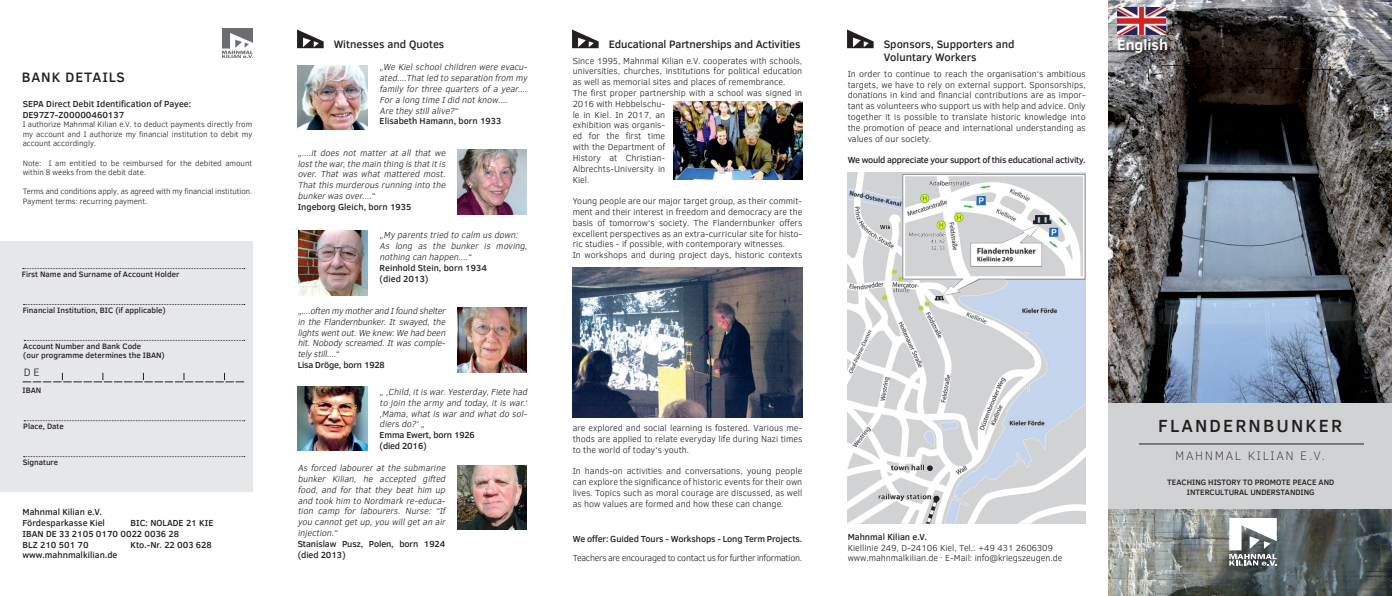
<style>
.page{position:relative;width:1392px;height:596px;background:#fff}
.page>*{position:absolute;margin:0;border:0;box-sizing:border-box;transform-origin:0 0}
.t1{font:500 18px "Clear Sans";letter-spacing:.12em;color:#231f20}
.t2{font:700 15px "Clear Sans";color:#fff}
.t3{font:500 14px "Clear Sans";letter-spacing:.06em;color:#231f20}
.t4{font:100 12.5px "Clear Sans";letter-spacing:.13em;color:#231f20}
.t5{font:500 11px/13.2px "Clear Sans";letter-spacing:-.005em;color:#231f20}
.t6{font:300 11px "Clear Sans";color:#231f20}
.t7{font:300 9px/10.8px "Clear Sans";color:#231f20;text-align:justify}
.t8{font:italic 300 9px/10.8px "Clear Sans";color:#231f20}
.t9{font:500 9px/10.8px "Clear Sans";color:#231f20}
.t10{font:500 9px "Clear Sans";letter-spacing:-.025em;color:#231f20}
.t11{font:300 9px "Clear Sans";letter-spacing:-.03em;color:#231f20}
.t12{font:500 9px/10.8px "Clear Sans";letter-spacing:-.02em;color:#231f20}
.t13{font:300 8px/9.6px "Clear Sans";color:#231f20}
.t14{font:500 8px/9.6px "Clear Sans";color:#231f20;text-align:center}
</style>
<div class="page">
<img style="left:1108px;top:0;width:284px;height:403px">
<img style="left:1108px;top:507px;width:284px;height:88px">
<div style="left:1108px;top:403px;width:284px;height:104px;background:#d1d2d4"></div>
<hr style="left:1139px;top:443px;width:225px;height:1px;background:#231f20">
<img style="left:848px;top:172px;width:238px;height:351px">
<img style="left:848px;top:30px;width:25px;height:18px">
<img style="left:298px;top:30px;width:25px;height:18px">
<img style="left:298px;top:65px;width:69px;height:65px">
<img style="left:457px;top:150px;width:70px;height:64px">
<img style="left:298px;top:230px;width:70px;height:65px">
<img style="left:457px;top:307px;width:70px;height:65px">
<img style="left:298px;top:386px;width:69px;height:64px">
<img style="left:457px;top:465px;width:70px;height:64px">
<img style="left:573px;top:30px;width:25px;height:18px">
<img style="left:573px;top:267px;width:229px;height:150px">
<img style="left:674px;top:101px;width:128px;height:79px">
<svg style="left:1229px;top:517px;width:48px;height:48px"></svg>
<div style="left:0;top:241px;width:252px;height:251px;background:#e6e7e9"></div>
<svg style="left:23px;top:268px;width:222px;height:1px"></svg>
<svg style="left:24px;top:304px;width:221px;height:1px"></svg>
<svg style="left:24px;top:340px;width:221px;height:1px"></svg>
<svg style="left:24px;top:420px;width:221px;height:1px"></svg>
<svg style="left:24px;top:456px;width:221px;height:1px"></svg>
<svg style="left:23px;top:372px;width:221px;height:10px"></svg>
<img style="left:222px;top:28px;width:30px;height:30px">
<img style="left:1118px;top:7px;width:48px;height:28px">
<div style="left:1118px;top:38px;width:53px;height:19px;background:#231f20;opacity:.78"></div>
<h3 class="t3" style="left:22px;top:67px;width:105px">BANK DETAILS</h3>
<p class="t9" style="left:23px;top:98px;width:170px">SEPA Direct Debit Identification of Payee:<br>DE97Z7-Z00000460137</p>
<p class="t13" style="left:23px;top:119px;width:231px;text-align:justify">I authorize Mahnmal Kilian e.V. to deduct payments directly from my account and I authorize my financial institution to debit my account accordingly.</p>
<p class="t13" style="left:23px;top:158px;width:231px">Note: I am entitled to be reimbursed for the debited amount within 8 weeks from the debit date.</p>
<p class="t13" style="left:23px;top:187px;width:231px">Terms and conditions apply, as agreed with my financial institution.<br>Payment terms: recurring payment.</p>
<p class="t14" style="left:22px;top:269px;width:159px">First Name and Surname of Account Holder</p>
<p class="t14" style="left:23px;top:305px;width:145px">Financial Institution, BIC (if applicable)</p>
<p class="t14" style="left:23px;top:341px;width:143px;text-align:left">Account Number and Bank Code<br>(our programme determines the IBAN)</p>
<p class="t14" style="left:23px;top:385px;width:20px">IBAN</p>
<p class="t14" style="left:23px;top:421px;width:42px">Place, Date</p>
<p class="t14" style="left:23px;top:457px;width:37px">Signature</p>
<p class="t6" style="left:24px;top:365px;width:17px">D E</p>
<p class="t9" style="left:23px;top:506px;width:84px">Mahnmal Kilian e.V.<br>Fördesparkasse Kiel</p>
<p class="t9" style="left:23px;top:517px;width:192px;text-indent:108px">BIC: NOLADE 21 KIE<br>IBAN DE 33 2105 0170 0022 0036 28<br>BLZ 210 501 70</p>
<p class="t9" style="left:131px;top:538px;width:83px">Kto.-Nr. 22 003 628</p>
<p class="t9" style="left:23px;top:549px;width:96px">www.mahnmalkilian.de</p>
<p class="t5" style="left:334px;top:37px;width:112px">Witnesses and Quotes</p>
<p class="t8" style="left:380px;top:62px;width:151px">„We Kiel school children were evacu&shy;ated....Thatled to separation from my family for three quarters of a year....<br>Fora long time Idid notknow....<br>Are they stillalive?“</p>
<p class="t9" style="left:380px;top:116px;width:123px">Elisabeth Hamann, born 1933</p>
<p class="t8" style="left:298px;top:147px;width:151px;text-align:justify">„....it does not matter at all that we lostthe war,the main thing is thatitis over. That was what mattered most.<br>That this murderous running into the bunkerwas over....“</p>
<p class="t9" style="left:298px;top:201px;width:115px">Ingeborg Gleich, born 1935</p>
<p class="t8" style="left:380px;top:230px;width:151px">„My parents tried to calm us down:<br>As long as the bunker is moving, nothing can happen....“</p>
<p class="t9" style="left:380px;top:262px;width:109px">Reinhold Stein, born 1934 (died 2013)</p>
<p class="t8" style="left:298px;top:305px;width:151px;text-align:justify">„....often my motherand Ifound shelter in the Flandernbunker. It swayed, the lightswentout.We knew:We had been hit. Nobody screamed. It was comple&shy;tely still....“</p>
<p class="t12" style="left:298px;top:359px;width:89px">Lisa Dröge, born 1928</p>
<p class="t8" style="left:380px;top:386px;width:151px;text-align:justify">„ ‚Child,itis war.Yesterday,Fiete had to join the army and today, it is war.‘ ‚Mama, what is war and what do sol&shy;diers do?‘„</p>
<p class="t12" style="left:380px;top:429px;width:97px">Emma Ewert, born 1926 (died 2016)</p>
<p class="t8" style="left:298px;top:462px;width:151px">As forced labourer at the submarine bunker Kilian, he accepted gifted food, and for that they beat him up and took him to Nordmark re-educa&shy;tion camp for labourers. Nurse: “If you cannotgetup,you willgetan air injection.“</p>
<p class="t9" style="left:298px;top:537px;width:149px">Stanislaw Pusz, Polen, born 1924 (died 2013)</p>
<p class="t5" style="left:609px;top:37px;width:193px">Educational Partnerships and Activities</p>
<p class="t7" style="left:573px;top:55px;width:231px;text-align:left">Since 1995, Mahnmal Kilian e.V. cooperates with schools, universities, churches, institutions for political education as well as memorial sites and places of remembrance.<br>The first proper partnership with a school was signed in<br>2016 with Hebbelschu-<br>le in Kiel. In 2017, an<br>exhibition was organis-<br>ed for the first time<br>with the Department of<br>History at Christian-<br>Albrechts-University in<br>Kiel.</p>
<p class="t7" style="left:573px;top:195px;width:231px;text-align:left">Young people are our major target group, as their commit&shy;ment and their interest in freedom and democracy are the basis of tomorrow‘s society. The Flandernbunker offers excellent perspectives as an extra-curricular site for histo&shy;ric studies - if possible, with contemporary witnesses.<br>In workshops and during project days, historic contexts</p>
<p class="t7" style="left:573px;top:422px;width:231px">are explored and social learning is fostered. Various me&shy;thods are applied to relate everyday life during Nazi times to the world of today‘s youth.</p>
<p class="t7" style="left:573px;top:465px;width:231px">In hands-on activities and conversations, young people can explore the significance of historic events for their own lives. Topics such as moral courage are discussed, as well as how values are formed and how these can change.</p>
<p class="t9" style="left:573px;top:532px;width:231px">We offer: Guided Tours - Workshops - Long Term Projects.</p>
<p class="t11" style="left:573px;top:551px;width:231px">Teachers are encouraged to contact us for further information.</p>
<p class="t5" style="left:884px;top:37px;width:132px">Sponsors, Supporters and<br>Voluntary Workers</p>
<p class="t7" style="left:848px;top:68px;width:240px">In order to continue to reach the organisation‘s ambitious targets, we have to rely on external support. Sponsorships, donations in kind and financial contributions are as impor&shy;tant as volunteers who support us with help and advice. Only together it is possible to translate historic knowledge into the promotion of peace and international understanding as values of our society.</p>
<p class="t10" style="left:848px;top:154px;width:240px">We would appreciate your support of this educational activity.</p>
<h2 class="t2" style="left:1117px;top:34px;width:52px">English</h2>
<p class="t9" style="left:848px;top:530px;width:81px">Mahnmal Kilian e.V.</p>
<p class="t7" style="left:848px;top:541px;width:216px">Kiellinie 249, D-24106 Kiel, Tel.: +49 431 2606309 www.mahnmalkilian.de · E-Mail: info@kriegszeugen.de</p>
<h1 class="t1" style="left:1158px;top:412px;width:186px">FLANDERNBUNKER</h1>
<h3 class="t4" style="left:1175px;top:447px;width:152px">MAHNMAL KILIAN E.V.</h3>
<p class="t14" style="left:1167px;top:477px;width:169px">TEACHING HISTORY TO PROMOTE PEACE AND<br>INTERCULTURAL UNDERSTANDING</p>
</div>
